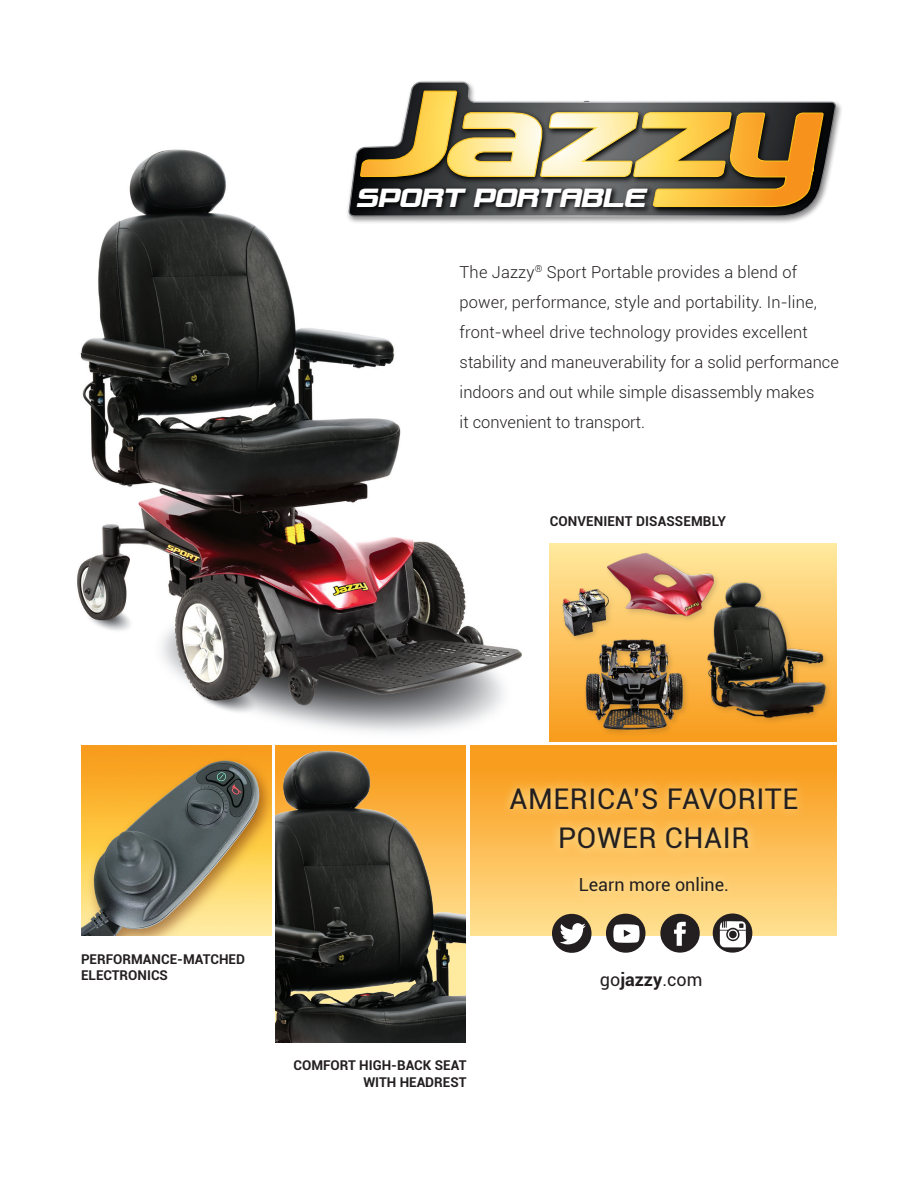
<style>
.page{position:relative;width:918px;height:1188px;background:#fff}
.page>*{position:absolute;margin:0;border:0;box-sizing:border-box;transform-origin:0 0}
.t1{font:28.5px "Roboto";letter-spacing:.02em;color:#231f20}
.t2{font:italic 28.2px "Charlie Brown M54";color:#fff}
.t3{font:18px "Roboto";color:#231f20}
.t4{font:300 16.5px/30px "Roboto";color:#231f20}
.t5{font:700 13.65px "Roboto";letter-spacing:.01em;color:#231f20}
.t6{font:700 13.5px "Roboto";color:#231f20}
.s1{font-weight:700}
</style>
<div class="page">
<img style="left:77px;top:149px;width:457px;height:604px">
<img style="left:550px;top:543px;width:286px;height:198px">
<img style="left:81px;top:746px;width:190px;height:190px">
<img style="left:276px;top:746px;width:190px;height:297px">
<div style="left:346px;top:80px;width:497px;height:144px;background:#231f20;opacity:.5"></div>
<img style="left:354px;top:85px;width:480px;height:134px">
<svg style="left:359px;top:80px;width:465px;height:128px"></svg>
<img style="left:349px;top:178px;width:312px;height:44px">
<div style="left:471px;top:746px;width:366px;height:190px;background:linear-gradient(to bottom,#f89612,#ffe091)"></div>
<svg style="left:501px;top:778px;width:306px;height:81px;background:#fbb94f"></svg>
<div style="left:570px;top:869px;width:166px;height:32px;background:linear-gradient(to bottom,#feca6b,#fed680)"></div>
<svg style="left:552px;top:914px;width:40px;height:39px"></svg>
<svg style="left:660px;top:914px;width:40px;height:39px"></svg>
<svg style="left:606px;top:914px;width:39px;height:39px"></svg>
<svg style="left:713px;top:914px;width:39px;height:39px"></svg>
<p class="t2" style="left:356px;top:187px;width:295px">SPORT PORTABLE</p>
<p class="t4" style="left:460px;top:256px;width:339px">The Jazzy<sup>®</sup> Sport Portable provides a blend of</p>
<p class="t4" style="left:460px;top:286px;width:359px">power, performance, style and portability. In-line,</p>
<p class="t4" style="left:460px;top:316px;width:350px">front-wheel drive technology provides excellent</p>
<p class="t4" style="left:460px;top:346px;width:381px">stability and maneuverability for a solid performance</p>
<p class="t4" style="left:460px;top:376px;width:356px">indoors and out while simple disassembly makes it convenient to transport.</p>
<p class="t5" style="left:550px;top:511px;width:178px">CONVENIENT DISASSEMBLY</p>
<p class="t6" style="left:81px;top:950px;width:166px">PERFORMANCE-MATCHED</p>
<p class="t6" style="left:81px;top:966px;width:88px">ELECTRONICS</p>
<p class="t6" style="left:293px;top:1056px;width:174px">COMFORT HIGH-BACK SEAT</p>
<p class="t6" style="left:363px;top:1073px;width:105px">WITH HEADREST</p>
<p class="t1" style="left:510px;top:779px;width:290px">AMERICA’S FAVORITE</p>
<p class="t1" style="left:558px;top:818px;width:193px">POWER CHAIR</p>
<p class="t3" style="left:579px;top:872px;width:152px">Learn more online.</p>
<p class="t3" style="left:600px;top:967px;width:104px">go<span class="s1">jazzy</span>.com</p>
</div>
